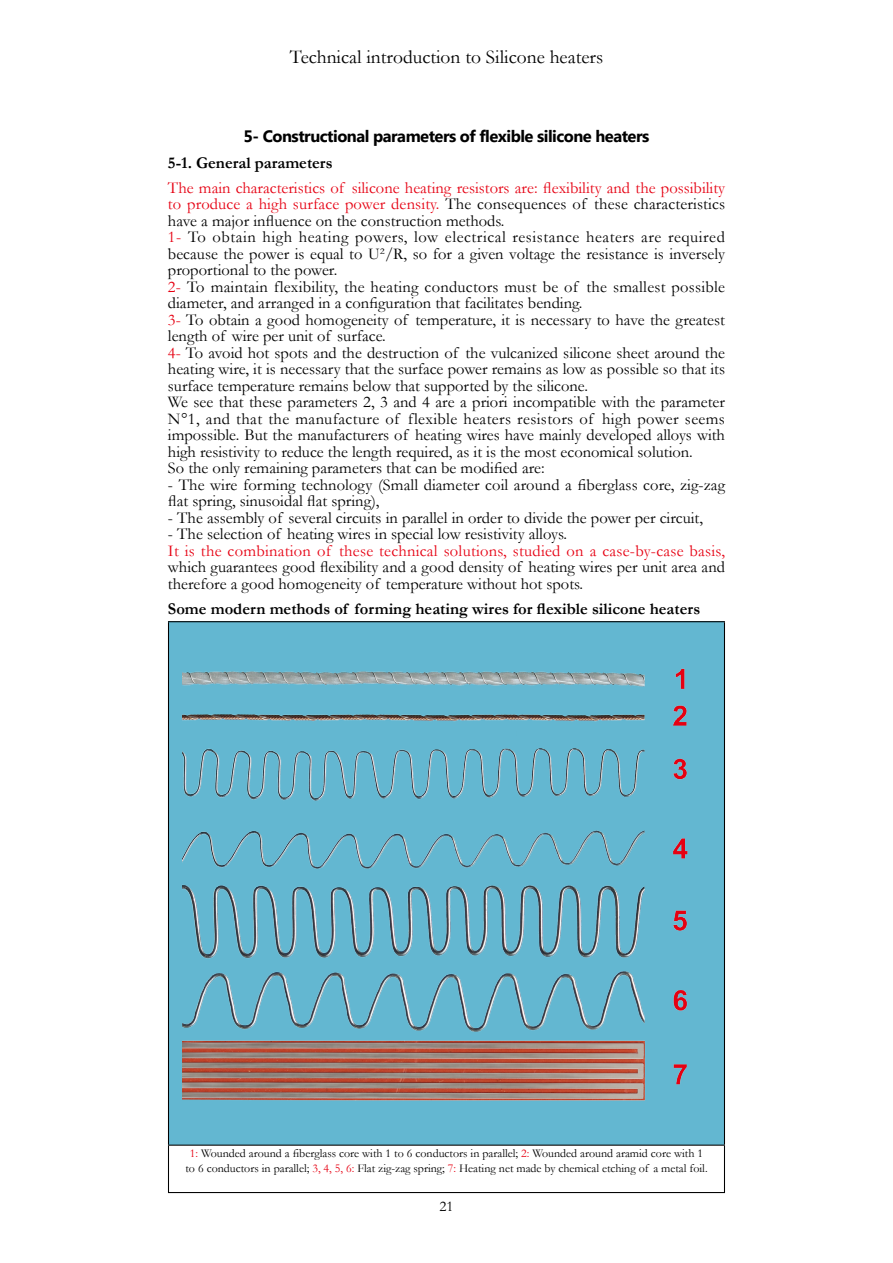
<style>
.page{position:relative;width:893px;height:1263px;background:#fff}
.page>*{position:absolute;margin:0;border:0;box-sizing:border-box;transform-origin:0 0}
.t1{font:19.5px "Garamond";color:#000}
.t2{font:16.5px/16.5px "Garamond";color:#000}
.t3{font:700 16.5px "Garamond";color:#000}
.t4{font:16.5px "Garamond";letter-spacing:.015em;color:#e60012}
.t5{font:700 16.5px "Microsoft New Tai Lue";letter-spacing:-.03em;color:#000}
.t6{font:15px "Garamond";color:#000}
.t7{font:12px/14.4px "Garamond";color:#000;text-align:center}
.s1{color:#e60012}
</style>
<div class="page">
<div style="left:168px;top:622px;width:556px;height:523px;background:#63b7d1"></div>
<hr style="left:168px;top:621px;width:557px;height:1px;background:#000">
<hr style="left:168px;top:622px;width:1px;height:522px;background:#000">
<hr style="left:724px;top:622px;width:1px;height:522px;background:#000">
<hr style="left:168px;top:1144px;width:557px;height:2px;background:#000">
<hr style="left:168px;top:1146px;width:1px;height:46px;background:#000">
<hr style="left:724px;top:1146px;width:1px;height:46px;background:#000">
<hr style="left:168px;top:1192px;width:557px;height:1px;background:#000">
<img style="left:183px;top:668px;width:505px;height:433px">
<p class="t1" style="left:290px;top:43px;width:315px">Technical introduction to Silicone heaters</p>
<p class="t5" style="left:243px;top:126px;width:407px">5- Constructional parameters of flexible silicone heaters</p>
<p class="t3" style="left:168px;top:151px;width:166px">5-1. General parameters</p>
<p class="t2" style="left:168px;top:179px;width:559px"><span class="s1">The main characteristics of silicone heating resistors are: flexibility and the possibility to produce a high surface power density.</span> The consequences of these characteristics have a major influence on the construction methods.<br><span class="s1">1-</span> To obtain high heating powers, low electrical resistance heaters are required because the power is equal to U²/R, so for a given voltage the resistance is inversely proportional to the power.<br><span class="s1">2-</span> To maintain flexibility, the heating conductors must be of the smallest possible diameter, and arranged in a configuration that facilitates bending.<br><span class="s1">3-</span> To obtain a good homogeneity of temperature, it is necessary to have the greatest length of wire per unit of surface.<br><span class="s1">4-</span> To avoid hot spots and the destruction of the vulcanized silicone sheet around the heating wire, it is necessary that the surface power remains as low as possible so that its surface temperature remains below that supported by the silicone.<br>We see that these parameters 2, 3 and 4 are a priori incompatible with the parameter N°1, and that the manufacture of flexible heaters resistors of high power seems impossible. But the manufacturers of heating wires have mainly developed alloys with high resistivity to reduce the length required, as it is the most economical solution.<br>So the only remaining parameters that can be modified are:</p>
<p class="t2" style="left:168px;top:476px;width:559px">- The wire forming technology (Small diameter coil around a fiberglass core, zig-zag flat spring, sinusoidal flat spring),</p>
<p class="t2" style="left:168px;top:509px;width:537px">- The assembly of several circuits in parallel in order to divide the power per circuit,</p>
<p class="t2" style="left:168px;top:525px;width:401px">- The selection of heating wires in special low resistivity alloys.</p>
<p class="t4" style="left:168px;top:540px;width:558px">It is the combination of these technical solutions, studied on a case-by-case basis,</p>
<p class="t2" style="left:168px;top:558px;width:559px">which guarantees good flexibility and a good density of heating wires per unit area and therefore a good homogeneity of temperature without hot spots.</p>
<p class="t3" style="left:168px;top:597px;width:534px">Some modern methods of forming heating wires for flexible silicone heaters</p>
<p class="t7" style="left:185px;top:1146px;width:524px"><span class="s1">1:</span> Wounded around a fiberglass core with 1 to 6 conductors in parallel; <span class="s1">2:</span> Wounded around aramid core with 1 to 6 conductors in parallel; <span class="s1">3, 4, 5, 6:</span> Flat zig-zag spring; <span class="s1">7:</span> Heating net made by chemical etching of a metal foil.</p>
<p class="t6" style="left:439px;top:1196px;width:16px">21</p>
</div>
